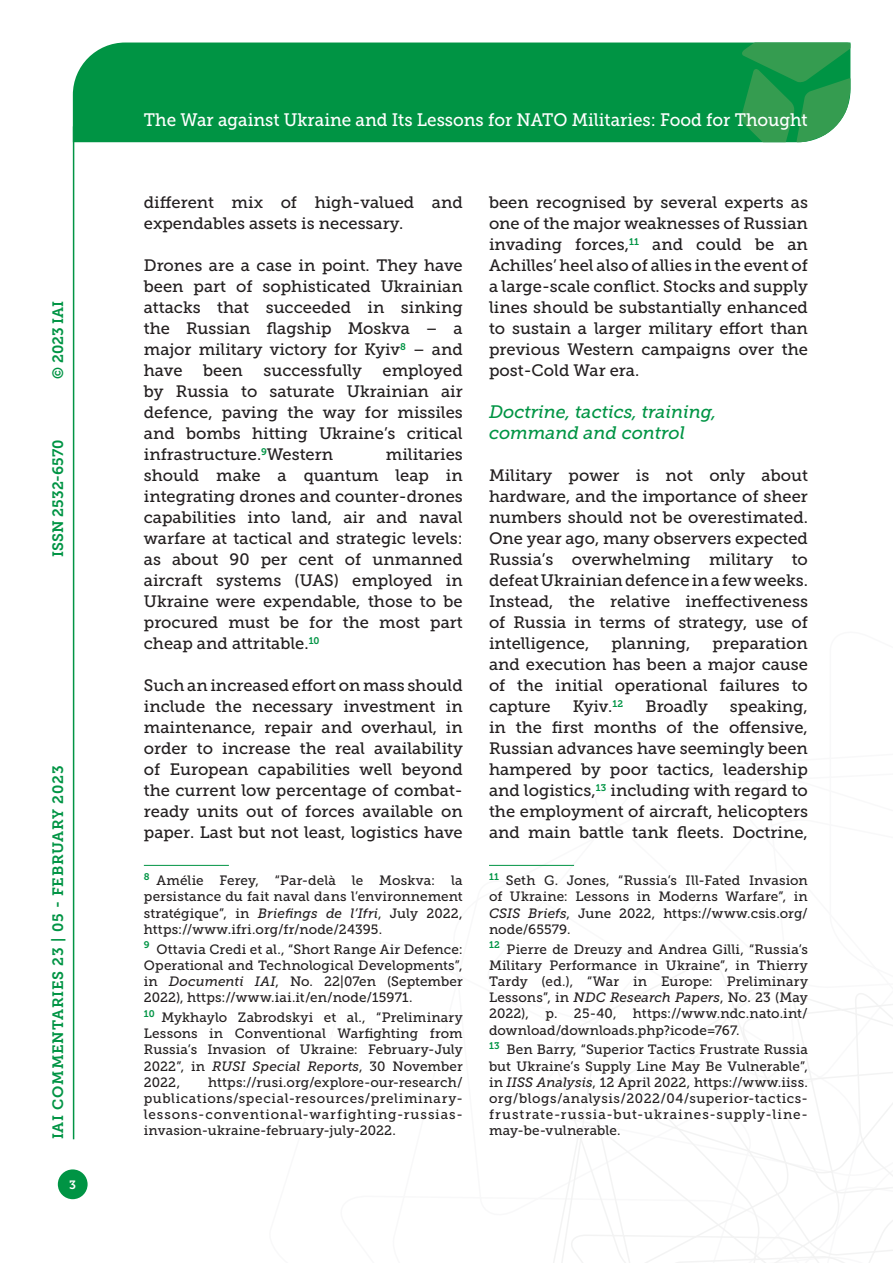
<style>
.page{position:relative;width:893px;height:1263px;background:#fff}
.page>*{position:absolute;margin:0;border:0;box-sizing:border-box;transform-origin:0 0}
.t1{font:18px "Museo Slab 500";color:#fff;scale:.95 1}
.Titolo_paragrafo_2{font:italic 18px/21px "Museo Slab 500";color:#009444}
.Testo{font:16.5px/21px "Museo Slab 500";color:#231f20;text-align:justify}
.t2{font:15px "Museo Slab 700";letter-spacing:.05em;color:#009444}
.t3{font:15px "Museo Slab 700";color:#009444}
.Nota{font:13.5px/16.2px "Museo Slab 500";letter-spacing:.01em;color:#231f20;text-align:justify}
.t4{font:12px "Museo Slab 700";color:#fff}
.s1{font-style:italic}
</style>
<div class="page">
<svg style="left:553px;top:960px;width:340px;height:303px"></svg>
<div style="left:73px;top:43px;width:668px;height:99px;background:#009444"></div>
<svg style="left:741px;top:43px;width:109px;height:99px"></svg>
<div style="left:58px;top:1169px;width:30px;height:30px;background:#009444;border-radius:50%"></div>
<hr style="left:73px;top:126px;width:1px;height:1013px;background:#009444">
<hr style="left:144px;top:865px;width:85px;height:1px;background:#009444">
<hr style="left:489px;top:865px;width:85px;height:1px;background:#009444">
<p class="t2" style="left:50px;top:379px;width:80px;rotate:-90deg">© 2023 IAI</p>
<p class="t3" style="left:50px;top:557px;width:119px;rotate:-90deg">ISSN 2532-6570</p>
<p class="t2" style="left:50px;top:1139px;width:375px;rotate:-90deg">IAI COMMENTARIES 23 | 05 - FEBRUARY 2023</p>
<p class="t4" style="left:69px;top:1178px;width:8px">3</p>
<p class="t1" style="left:144px;top:110px;width:700px">The War against Ukraine and Its Lessons for NATO Militaries: Food for Thought</p>
<p class="Testo" style="left:144px;top:192px;width:320px">different mix of high-valued and expendables assets is necessary.</p>
<p class="Testo" style="left:144px;top:255px;width:320px">Drones are a case in point. They have been part of sophisticated Ukrainian attacks that succeeded in sinking the Russian flagship Moskva – a major military victory for Kyiv<sup>8</sup> – and have been successfully employed by Russia to saturate Ukrainian air defence, paving the way for missiles and bombs hitting Ukraine’s critical infrastructure.<sup>9</sup>Western</p>
<p class="Testo" style="left:144px;top:444px;width:320px;text-indent:242px">militaries should make a quantum leap in integrating drones and counter-drones capabilities into land, air and naval warfare at tactical and strategic levels: as about 90 per cent of unmanned aircraft systems (UAS) employed in Ukraine were expendable, those to be procured must be for the most part cheap and attritable.<sup>10</sup></p>
<p class="Testo" style="left:144px;top:675px;width:320px">Such an increased effort on mass should include the necessary investment in maintenance, repair and overhaul, in order to increase the real availability of European capabilities well beyond the current low percentage of combat&shy;ready units out of forces available on paper. Last but not least, logistics have</p>
<p class="Nota" style="left:144px;top:872px;width:320px"><sup>8</sup> Amélie Ferey, “Par-delà le Moskva: la persistance du fait naval dans l’environnement stratégique”, in <span class="s1">Briefings de l’Ifri</span>, July 2022, https://www.ifri.org/fr/node/24395.</p>
<p class="Nota" style="left:144px;top:941px;width:320px"><sup>9</sup> Ottavia Credi et al., “Short Range Air Defence:<br>Operational and Technological Developments”, in <span class="s1">Documenti IAI</span>, No. 22|07en (September 2022), https://www.iai.it/en/node/15971.</p>
<p class="Nota" style="left:144px;top:1009px;width:320px"><sup>10</sup> Mykhaylo Zabrodskyi et al., “Preliminary Lessons in Conventional Warfighting from Russia’s Invasion of Ukraine: February-July 2022”, in <span class="s1">RUSI Special Reports</span>, 30 November 2022,</p>
<p class="Nota" style="left:144px;top:1074px;width:320px;text-indent:64px">https://rusi.org/explore-our-research/ publications/special-resources/preliminary&shy;lessons-conventional-warfighting-russias&shy;invasion-ukraine-february-july-2022.</p>
<p class="Testo" style="left:489px;top:192px;width:320px">been recognised by several experts as one of the major weaknesses of Russian invading forces,<sup>11</sup> and could be an Achilles’ heel also of allies in the event of a large-scale conflict. Stocks and supply lines should be substantially enhanced to sustain a larger military effort than previous Western campaigns over the post-Cold War era.</p>
<p class="Titolo_paragrafo_2" style="left:489px;top:401px;width:229px">Doctrine, tactics, training, command and control</p>
<p class="Testo" style="left:489px;top:465px;width:320px">Military power is not only about hardware, and the importance of sheer numbers should not be overestimated.<br>One year ago, many observers expected Russia’s overwhelming military to defeat Ukrainian defence in a few weeks.<br>Instead, the relative ineffectiveness of Russia in terms of strategy, use of intelligence,</p>
<p class="Testo" style="left:489px;top:633px;width:320px;text-indent:224px">preparation and execution has been a major cause of the initial operational failures to capture</p>
<p class="Testo" style="left:612px;top:633px;width:80px">planning,</p>
<p class="Testo" style="left:573px;top:696px;width:52px">Kyiv.<sup>12</sup></p>
<p class="Testo" style="left:645px;top:696px;width:64px">Broadly</p>
<p class="Testo" style="left:489px;top:696px;width:320px;text-indent:241px">speaking, in the first months of the offensive, Russian advances have seemingly been hampered by poor tactics, leadership and logistics,<sup>13</sup> including with regard to the employment of aircraft, helicopters and main battle tank fleets. Doctrine,</p>
<p class="Nota" style="left:489px;top:872px;width:320px"><sup>11</sup> Seth G. Jones, “Russia’s Ill-Fated Invasion of Ukraine: Lessons in Moderns Warfare”, in <span class="s1">CSIS Briefs</span>, June 2022, https://www.csis.org/ node/65579.</p>
<p class="Nota" style="left:489px;top:941px;width:320px"><sup>12</sup> Pierre de Dreuzy and Andrea Gilli, “Russia’s Military Performance in Ukraine”, in Thierry Tardy (ed.), “War in Europe: Preliminary Lessons”, in <span class="s1">NDC Research Papers</span>, No. 23 (May 2022), p. 25-40, https://www.ndc.nato.int/ download/downloads.php?icode=767.</p>
<p class="Nota" style="left:489px;top:1042px;width:320px"><sup>13</sup> Ben Barry, “Superior Tactics Frustrate Russia but Ukraine’s Supply Line May Be Vulnerable”, in <span class="s1">IISS Analysis</span>, 12 April 2022, https://www.iiss. org/blogs/analysis/2022/04/superior-tactics&shy;frustrate-russia-but-ukraines-supply-line&shy;may-be-vulnerable.</p>
</div>
